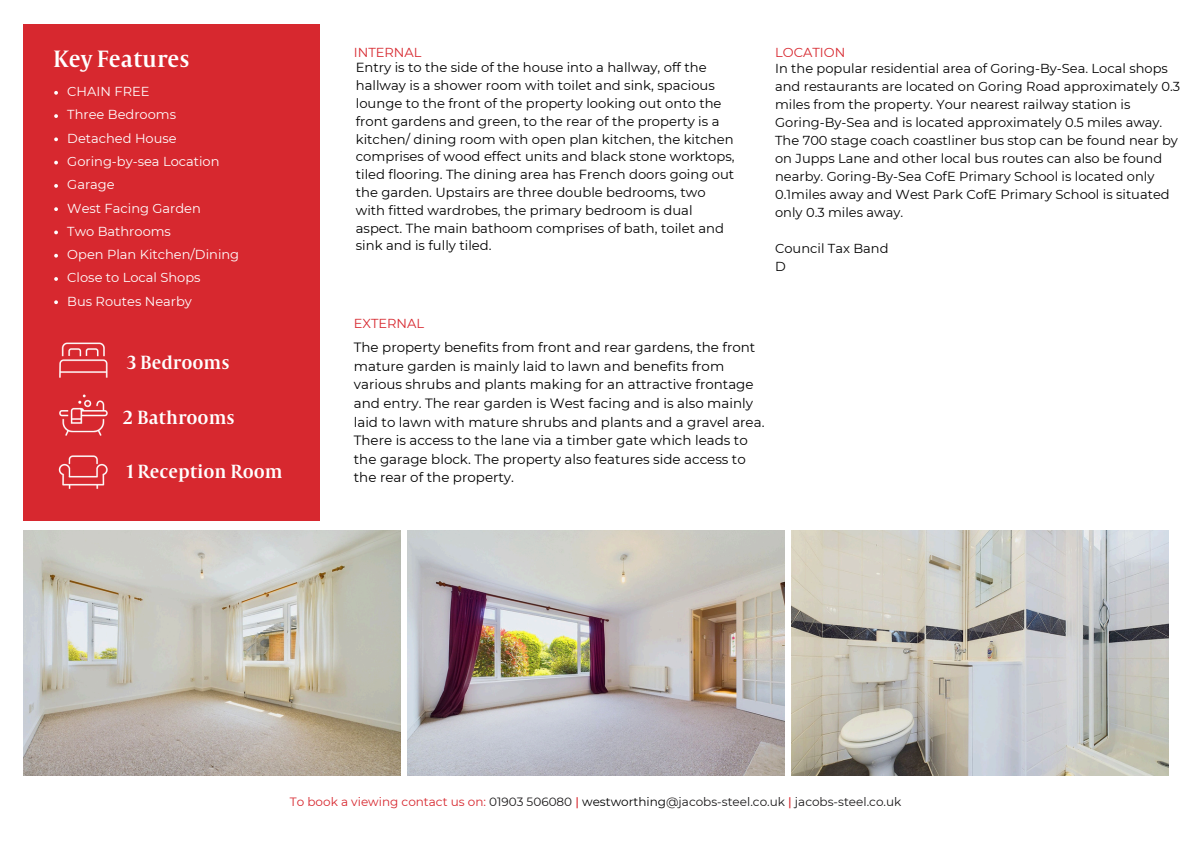
<style>
.page{position:relative;width:1191px;height:843px;background:#fff}
.page>*{position:absolute;margin:0;border:0;box-sizing:border-box;transform-origin:0 0}
.t1{font:26px "Capitolium Road";color:#fff}
.t2{font:21px "Capitolium Road";color:#fff}
.t3{font:13.4px/18.6px "Montserrat";color:#000}
.t4{font:13.1px/17.8px "Montserrat";color:#000}
.t5{font:13px/18px "Montserrat";color:#000}
.t6{font:13px "Montserrat";color:#fff}
.t7{font:13px "Montserrat";color:#d7282f}
.t8{font:12px "Montserrat";color:#191718}
.s1{color:#d7282f}
.s2{font-weight:500;color:#d7282f}
.s3{color:#000}
</style>
<div class="page">
<img style="left:23px;top:530px;width:377px;height:245px">
<img style="left:407px;top:530px;width:377px;height:245px">
<img style="left:791px;top:530px;width:377px;height:245px">
<div style="left:23px;top:25px;width:297px;height:496px;background:#d7282f"></div>
<img style="left:58px;top:455px;width:50px;height:34px">
<img style="left:59px;top:394px;width:49px;height:42px">
<img style="left:59px;top:342px;width:49px;height:36px">
<svg style="left:54px;top:91px;width:4px;height:4px"></svg>
<svg style="left:54px;top:114px;width:4px;height:4px"></svg>
<svg style="left:54px;top:137px;width:4px;height:4px"></svg>
<svg style="left:54px;top:161px;width:4px;height:3px"></svg>
<svg style="left:54px;top:184px;width:4px;height:4px"></svg>
<svg style="left:54px;top:207px;width:4px;height:4px"></svg>
<svg style="left:54px;top:230px;width:4px;height:4px"></svg>
<svg style="left:54px;top:254px;width:4px;height:3px"></svg>
<svg style="left:54px;top:277px;width:4px;height:4px"></svg>
<svg style="left:54px;top:300px;width:4px;height:4px"></svg>
<p class="t1" style="left:53px;top:50px;width:138px">Key Features</p>
<h3 class="t6" style="left:67px;top:84px;width:84px">CHAIN FREE</h3>
<h3 class="t6" style="left:67px;top:107px;width:110px">Three Bedrooms</h3>
<h4 class="t6" style="left:67px;top:130px;width:111px">Detached House</h4>
<h4 class="t6" style="left:67px;top:153px;width:154px">Goring-by-sea Location</h4>
<h4 class="t6" style="left:67px;top:177px;width:49px">Garage</h4>
<p class="t6" style="left:67px;top:200px;width:135px">West Facing Garden</p>
<p class="t6" style="left:67px;top:223px;width:105px">Two Bathrooms</p>
<p class="t6" style="left:67px;top:246px;width:173px">Open Plan Kitchen/Dining</p>
<p class="t6" style="left:67px;top:270px;width:135px">Close to Local Shops</p>
<p class="t6" style="left:67px;top:293px;width:126px">Bus Routes Nearby</p>
<p class="t2" style="left:127px;top:355px;width:104px">3 Bedrooms</p>
<p class="t2" style="left:123px;top:410px;width:113px">2 Bathrooms</p>
<p class="t2" style="left:127px;top:464px;width:158px">1 Reception Room</p>
<h4 class="t7" style="left:354px;top:45px;width:69px">INTERNAL</h4>
<p class="t4" style="left:356px;top:59px;width:380px">Entry is to the side of the house into a hallway, off the hallway is a shower room with toilet and sink, spacious lounge to the front of the property looking out onto the front gardens and green, to the rear of the property is a kitchen/ dining room with open plan kitchen, the kitchen comprises of wood effect units and black stone worktops, tiled flooring. The dining area has French doors going out the garden. Upstairs are three double bedrooms, two with fitted wardrobes, the primary bedroom is dual aspect. The main bathoom comprises of bath, toilet and sink and is fully tiled.</p>
<h4 class="t7" style="left:775px;top:45px;width:72px">LOCATION</h4>
<h2 class="t5" style="left:775px;top:59px;width:406px">In the popular residential area of Goring-By-Sea. Local shops and restaurants are located on Goring Road approximately 0.3 miles from the property. Your nearest railway station is Goring-By-Sea and is located approximately 0.5 miles away.<br>The 700 stage coach coastliner bus stop can be found near by on Jupps Lane and other local bus routes can also be found nearby. Goring-By-Sea CofE Primary School is located only 0.1miles away and West Park CofE Primary School is situated only 0.3 miles away.</h2>
<h3 class="t5" style="left:775px;top:239px;width:115px">Council Tax Band<br>D</h3>
<h2 class="t7" style="left:354px;top:315px;width:72px">EXTERNAL</h2>
<h2 class="t3" style="left:354px;top:338px;width:412px">The property benefits from front and rear gardens, the front mature garden is mainly laid to lawn and benefits from various shrubs and plants making for an attractive frontage and entry. The rear garden is West facing and is also mainly laid to lawn with mature shrubs and plants and a gravel area.<br>There is access to the lane via a timber gate which leads to the garage block. The property also features side access to the rear of the property.</h2>
<p class="t8" style="left:290px;top:794px;width:613px"><span class="s1">To book a viewing contact us on:</span> 01903 506080 <span class="s2">|</span> <span class="s3">westworthing</span>@jacobs-steel.co.uk <span class="s2">|</span> jacobs-steel.co.uk</p>
</div>
